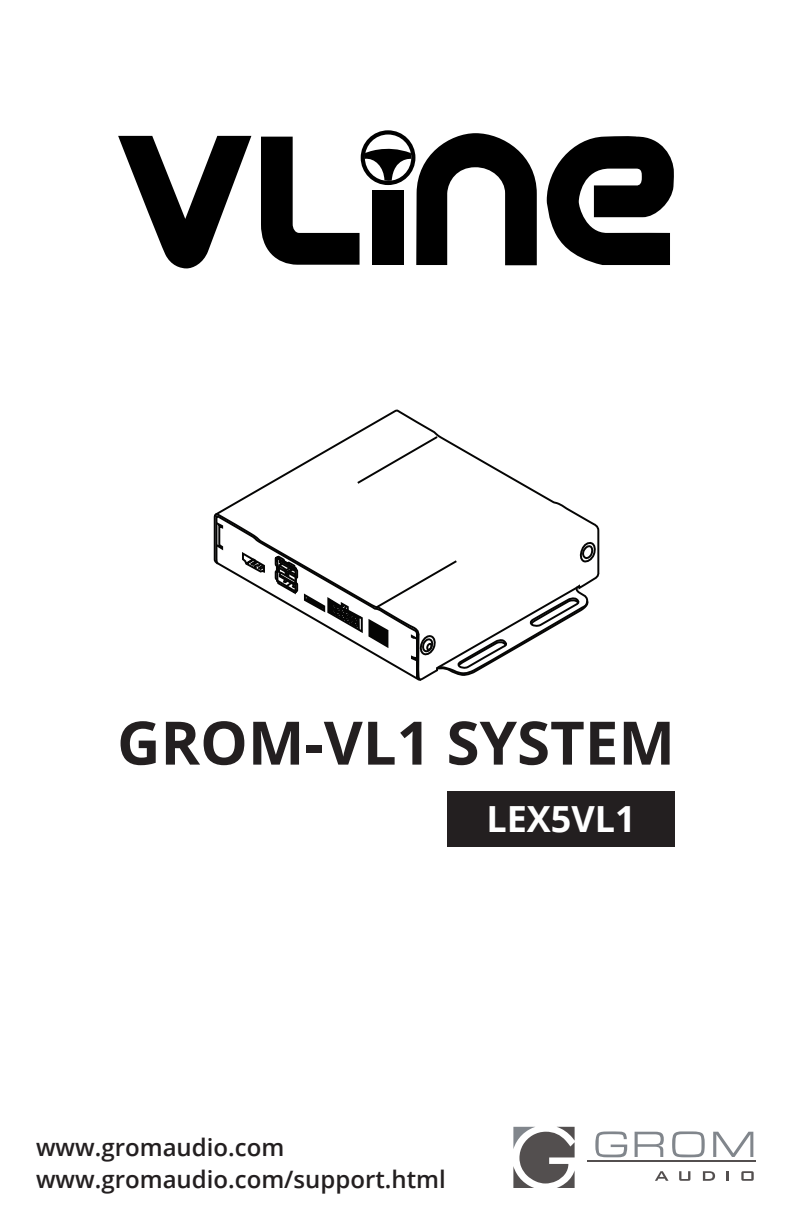
<style>
.page{position:relative;width:792px;height:1224px;background:#fff}
.page>*{position:absolute;margin:0;border:0;box-sizing:border-box;transform-origin:0 0}
.t1{font:700 60px "Open Sans";color:#231f20}
.t2{font:700 36px "Open Sans";color:#fff}
.t3{font:600 24px/32.4px "Open Sans";color:#231f20}
</style>
<div class="page">
<svg style="left:216px;top:410px;width:384px;height:169px"></svg>
<svg style="left:355px;top:434px;width:85px;height:52px"></svg>
<svg style="left:213px;top:513px;width:383px;height:168px"></svg>
<div style="left:447px;top:791px;width:228px;height:55px;background:#231f20"></div>
<hr style="left:588px;top:1161px;width:168px;height:1px;background:#534f4f">
<svg style="left:595px;top:1131px;width:32px;height:26px"></svg>
<svg style="left:635px;top:1132px;width:29px;height:25px"></svg>
<svg style="left:672px;top:1131px;width:33px;height:26px"></svg>
<svg style="left:713px;top:1132px;width:40px;height:25px"></svg>
<svg style="left:655px;top:1171px;width:14px;height:10px"></svg>
<svg style="left:679px;top:1171px;width:11px;height:10px"></svg>
<svg style="left:703px;top:1171px;width:12px;height:10px"></svg>
<svg style="left:727px;top:1171px;width:2px;height:10px"></svg>
<svg style="left:741px;top:1171px;width:13px;height:10px"></svg>
<svg style="left:513px;top:1127px;width:62px;height:61px"></svg>
<svg style="left:118px;top:136px;width:133px;height:132px"></svg>
<svg style="left:547px;top:136px;width:127px;height:129px"></svg>
<svg style="left:261px;top:130px;width:276px;height:135px"></svg>
<h1 class="t1" style="left:117px;top:700px;width:559px">GROM-VL1 SYSTEM</h1>
<h2 class="t2" style="left:486px;top:794px;width:151px">LEX5VL1</h2>
<p class="t3" style="left:36px;top:1130px;width:411px">www.gromaudio.com www.gromaudio.com/support.html</p>
</div>
